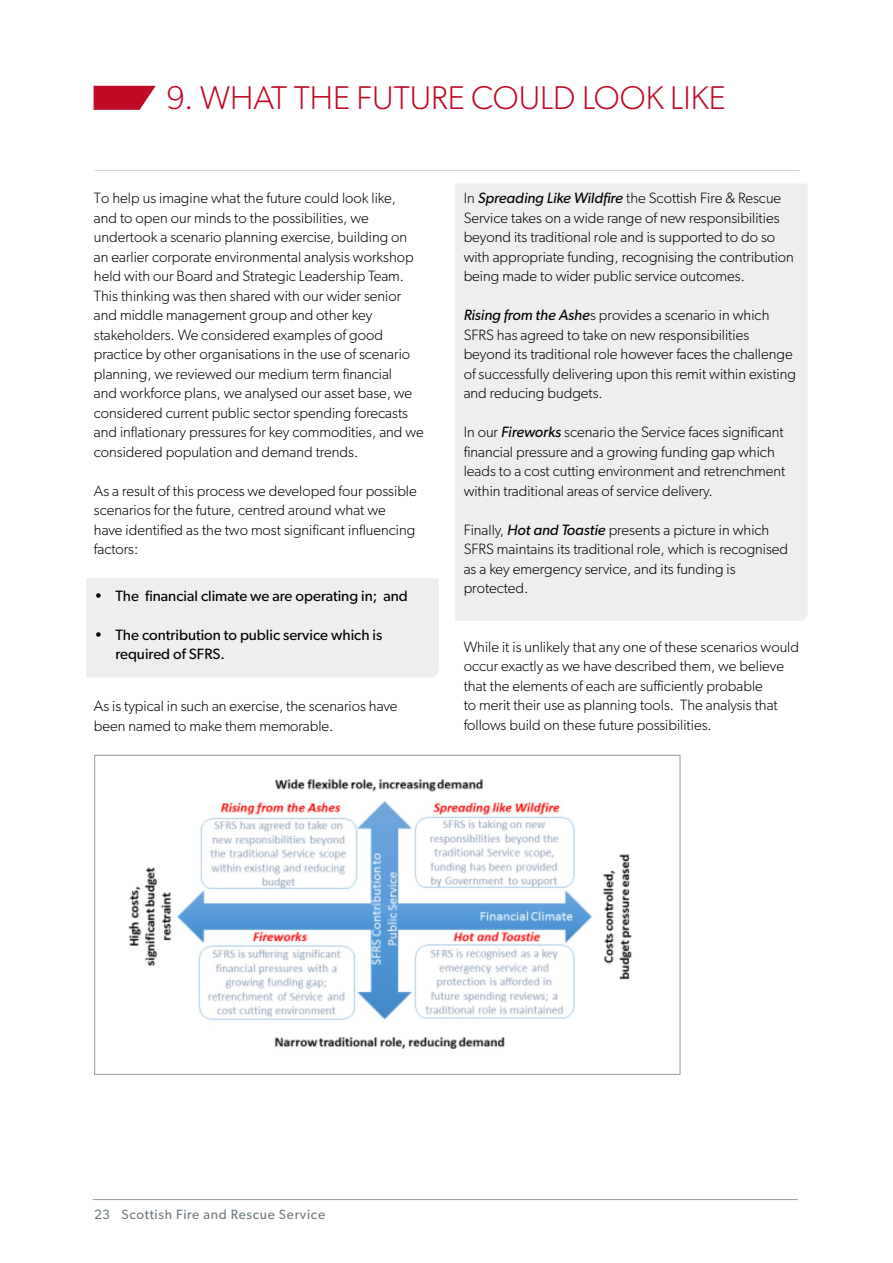
<style>
.page{position:relative;width:893px;height:1263px;background:#fff}
.page>*{position:absolute;margin:0;border:0;box-sizing:border-box;transform-origin:0 0}
.t1{font:300 33px "Gibson";color:#c10a27}
.t2{font:300 15px/19.5px "Gibson";color:#000}
.t3{font:15px/19.5px "Gibson";color:#000}
.t4{font:13.5px "Gibson";letter-spacing:.05em;color:#707b81}
.s1{font-weight:400;font-style:italic}
</style>
<div class="page">
<hr style="left:93px;top:1199px;width:705px;height:1px;background:#939da3">
<div style="left:455px;top:184px;width:353px;height:437px;background:#edeeee"></div>
<svg style="left:94px;top:86px;width:62px;height:24px"></svg>
<hr style="left:95px;top:170px;width:704px;height:1px;background:#d2d2d2">
<div style="left:86px;top:578px;width:353px;height:99px;background:#edeeee"></div>
<img style="left:128px;top:778px;width:504px;height:271px">
<h1 class="t1" style="left:166px;top:78px;width:561px">9. WHAT THE FUTURE COULD LOOK LIKE</h1>
<p class="t2" style="left:94px;top:188px;width:331px">To help us imagine what the future could look like,<br>and to open our minds to the possibilities, we undertook a scenario planning exercise, building on an earlier corporate environmental analysis workshop held with our Board and Strategic Leadership Team.<br>This thinking was then shared with our wider senior and middle management group and other key stakeholders. We considered examples of good practice by other organisations in the use of scenario planning, we reviewed our medium term financial<br>and workforce plans, we analysed our asset base, we considered current public sector spending forecasts and inflationary pressures for key commodities, and we considered population and demand trends.</p>
<p class="t2" style="left:94px;top:481px;width:324px">As a result of this process we developed four possible scenarios for the future, centred around what we have identified as the two most significant influencing factors:</p>
<p class="t3" style="left:94px;top:586px;width:315px">• The financial climate we are operating in; and</p>
<p class="t3" style="left:115px;top:625px;width:268px;text-indent:-21px">• The contribution to public service which is required of SFRS.</p>
<p class="t2" style="left:94px;top:696px;width:305px">As is typical in such an exercise, the scenarios have been named to make them memorable.</p>
<p class="t2" style="left:464px;top:188px;width:332px">In <span class="s1">Spreading Like Wildfire</span> the Scottish Fire &amp; Rescue Service takes on a wide range of new responsibilities beyond its traditional role and is supported to do so with appropriate funding, recognising the contribution being made to wider public service outcomes.</p>
<p class="t2" style="left:464px;top:305px;width:334px"><span class="s1">Rising from the Ashe</span>s provides a scenario in which SFRS has agreed to take on new responsibilities beyond its traditional role however faces the challenge of successfully delivering upon this remit within existing and reducing budgets.</p>
<p class="t2" style="left:464px;top:422px;width:323px">In our <span class="s1">Fireworks</span> scenario the Service faces significant financial pressure and a growing funding gap which leads to a cost cutting environment and retrenchment within traditional areas of service delivery.</p>
<p class="t2" style="left:464px;top:520px;width:326px">Finally, <span class="s1">Hot and Toastie</span> presents a picture in which SFRS maintains its traditional role, which is recognised as a key emergency service, and its funding is protected.</p>
<p class="t2" style="left:464px;top:637px;width:337px">While it is unlikely that any one of these scenarios would occur exactly as we have described them, we believe that the elements of each are sufficiently probable<br>to merit their use as planning tools. The analysis that follows build on these future possibilities.</p>
<p class="t4" style="left:94px;top:1206px;width:232px">23 Scottish Fire and Rescue Service</p>
</div>
